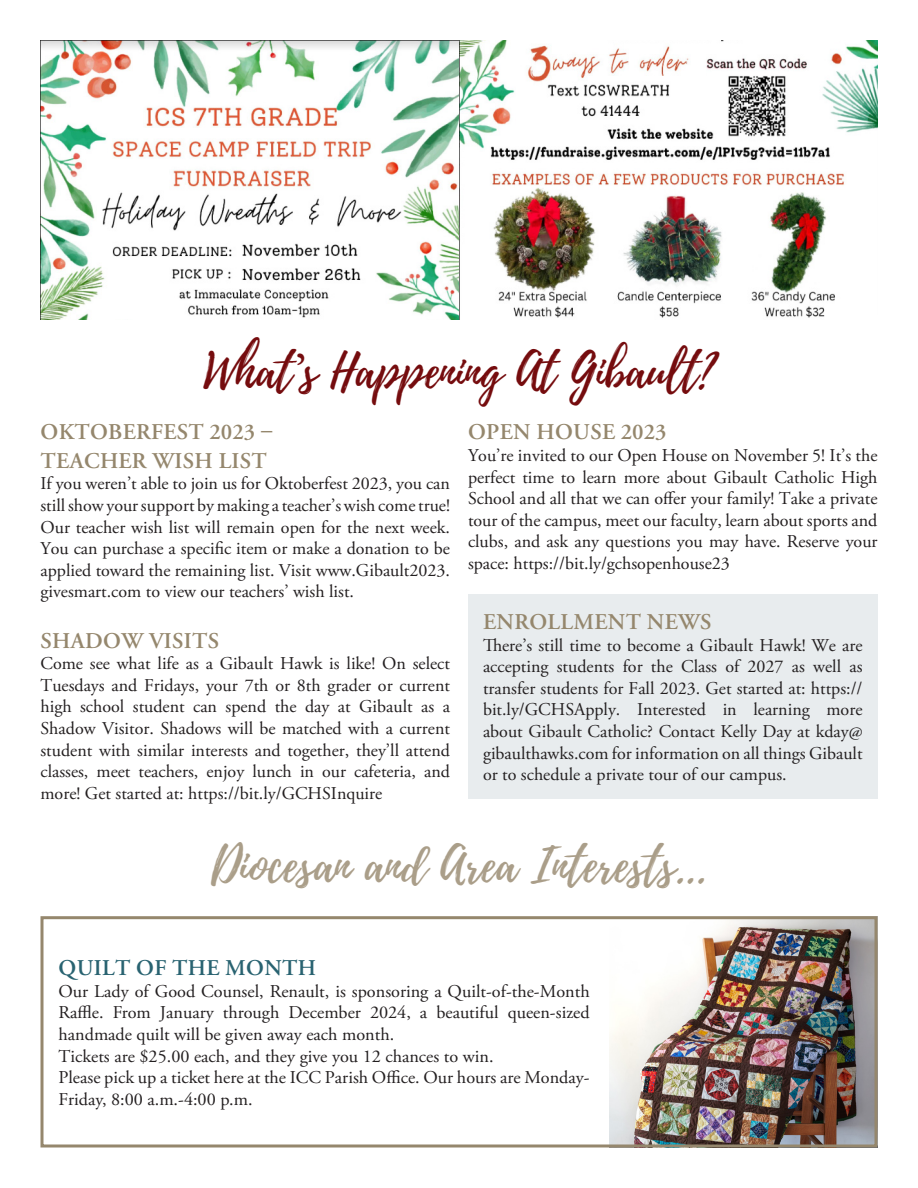
<style>
.page{position:relative;width:918px;height:1188px;background:#fff}
.page>*{position:absolute;margin:0;border:0;box-sizing:border-box;transform-origin:0 0}
.t1{font:48px "Playlist Script";color:#aa9e89}
.t2{font:48px "Playlist Script";color:#750c0e}
.t3{font:600 22.5px "Adobe Garamond Pro";letter-spacing:.015em;color:#95876d}
.t4{font:600 22.5px "Adobe Garamond Pro";letter-spacing:.015em;color:#296371}
.t5{font:18px/21.6px "Adobe Garamond Pro";color:#231f20;text-align:justify}
.s1{font-family:"Adobe Garamond Pro";font-weight:600;font-size:46.5px}
</style>
<div class="page">
<img style="left:609px;top:920px;width:265px;height:224px">
<div style="left:468px;top:594px;width:410px;height:205px;background:#e8ecee"></div>
<img style="left:40px;top:40px;width:838px;height:280px">
<div style="left:40px;top:916px;width:838px;height:232px;border:3px solid #95876d"></div>
<p class="t2" style="left:203px;top:337px;width:513px">What<span class="s1">’</span>s Happening At Gibault?</p>
<p class="t3" style="left:41px;top:419px;width:233px">OKTOBERFEST 2023 –</p>
<p class="t3" style="left:41px;top:448px;width:228px">TEACHER WISH LIST</p>
<p class="t5" style="left:40px;top:474px;width:411px">If you weren’t able to join us for Oktoberfest 2023, you can still show your support by making a teacher’s wish come true!<br>Our teacher wish list will remain open for the next week.<br>You can purchase a specific item or make a donation to be applied toward the remaining list. Visit www.Gibault2023. givesmart.com to view our teachers’ wish list.</p>
<p class="t3" style="left:41px;top:627px;width:180px">SHADOW VISITS</p>
<p class="t5" style="left:40px;top:653px;width:411px">Come see what life as a Gibault Hawk is like! On select Tuesdays and Fridays, your 7th or 8th grader or current high school student can spend the day at Gibault as a Shadow Visitor. Shadows will be matched with a current student with similar interests and together, they’ll attend classes, meet teachers, enjoy lunch in our cafeteria, and more! Get started at: https://bit.ly/GCHSInquire</p>
<p class="t3" style="left:468px;top:419px;width:200px">OPEN HOUSE 2023</p>
<p class="t5" style="left:468px;top:445px;width:411px">You’re invited to our Open House on November 5! It’s the perfect time to learn more about Gibault Catholic High School and all that we can offer your family! Take a private tour of the campus, meet our faculty, learn about sports and clubs, and ask any questions you may have. Reserve your space: https://bit.ly/gchsopenhouse23</p>
<p class="t3" style="left:483px;top:609px;width:230px">ENROLLMENT NEWS</p>
<p class="t5" style="left:483px;top:635px;width:381px">There’s still time to become a Gibault Hawk! We are accepting students for the Class of 2027 as well as transfer students for Fall 2023. Get started at: https:// bit.ly/GCHSApply. Interested in learning more about Gibault Catholic? Contact Kelly Day at kday@ gibaulthawks.com for information on all things Gibault or to schedule a private tour of our campus.</p>
<p class="t1" style="left:211px;top:831px;width:497px">Diocesan and Area Interests...</p>
<p class="t4" style="left:59px;top:955px;width:259px">QUILT OF THE MONTH</p>
<p class="t5" style="left:58px;top:981px;width:533px">Our Lady of Good Counsel, Renault, is sponsoring a Quilt-of-the-Month Raffle. From January through December 2024, a beautiful queen-sized handmade quilt will be given away each month.</p>
<p class="t5" style="left:58px;top:1046px;width:437px">Tickets are $25.00 each, and they give you 12 chances to win.</p>
<p class="t5" style="left:58px;top:1067px;width:533px">Please pick up a ticket here at the ICC Parish Office. Our hours are Monday-<br>Friday, 8:00 a.m.-4:00 p.m.</p>
</div>
